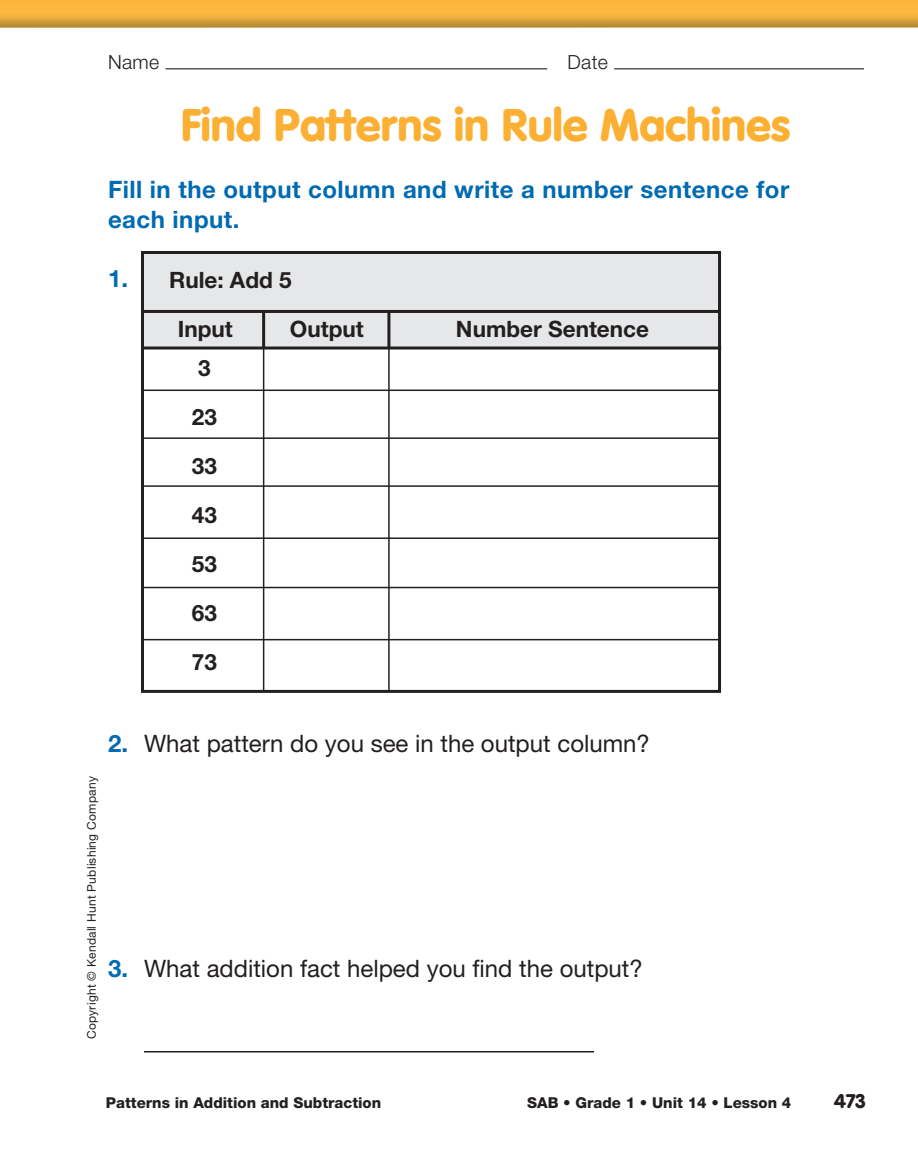
<style>
.page{position:relative;width:918px;height:1176px;background:#fff}
.page>*{position:absolute;margin:0;border:0;box-sizing:border-box;transform-origin:0 0}
.t1{font:900 45px "VAG Rounded Std";color:#fbb033}
.t2{font:24px "Helvetica Neue";color:#231f20}
.t3{font:700 24px/30px "Helvetica Neue";letter-spacing:.02em;color:#006bb2}
.t4{font:700 22.5px/49.1px "Helvetica Neue";color:#231f20}
.t5{font:300 19.5px "Helvetica Neue";letter-spacing:.02em;color:#231f20}
.t6{font:900 19.5px "VAG Rounded Std";color:#231f20}
.t7{font:800 15px "Helvetica Neue";color:#231f20}
.t8{font:12px "Helvetica Neue";letter-spacing:.02em;color:#231f20}
.s1{font-weight:700;color:#006bb2}
</style>
<div class="page">
<div style="left:0;top:0;width:918px;height:13px;background:#fcb73c"></div>
<img style="left:0;top:13px;width:918px;height:15px">
<hr style="left:166px;top:68px;width:381px;height:1px;background:#231f20">
<hr style="left:614px;top:68px;width:250px;height:1px;background:#231f20">
<hr style="left:144px;top:1050px;width:450px;height:2px;background:#231f20">
<svg style="left:141px;top:251px;width:581px;height:442px"></svg>
<hr style="left:263px;top:347px;width:1px;height:344px;background:#231f20">
<hr style="left:388px;top:347px;width:2px;height:344px;background:#231f20">
<hr style="left:262px;top:311px;width:3px;height:37px;background:#231f20">
<hr style="left:387px;top:311px;width:3px;height:37px;background:#231f20">
<hr style="left:143px;top:346px;width:578px;height:3px;background:#231f20">
<hr style="left:142px;top:389px;width:578px;height:2px;background:#231f20">
<hr style="left:142px;top:437px;width:578px;height:2px;background:#231f20">
<hr style="left:142px;top:485px;width:578px;height:1px;background:#231f20">
<hr style="left:142px;top:537px;width:578px;height:2px;background:#231f20">
<hr style="left:142px;top:586px;width:578px;height:2px;background:#231f20">
<hr style="left:142px;top:638px;width:578px;height:2px;background:#231f20">
<p class="t5" style="left:108px;top:55px;width:53px">Name</p>
<p class="t5" style="left:567px;top:55px;width:42px">Date</p>
<h1 class="t1" style="left:181px;top:106px;width:611px">Find Patterns in Rule Machines</h1>
<p class="t3" style="left:108px;top:177px;width:683px">Fill in the output column and write a number sentence for each input.</p>
<p class="t3" style="left:108px;top:265px;width:22px">1.</p>
<p class="t4" style="left:178px;top:257px;width:115px;text-indent:-9px">Rule: Add 5<br>Input</p>
<p class="t4" style="left:290px;top:306px;width:75px">Output</p>
<p class="t4" style="left:456px;top:306px;width:195px">Number Sentence</p>
<p class="t4" style="left:192px;top:345px;width:27px">3<br>23<br>33<br>43<br>53<br>63<br>73</p>
<p class="t8" style="left:87px;top:1038px;width:264px;rotate:-90deg">Copyright © Kendall Hunt Publishing Company</p>
<p class="t2" style="left:108px;top:735px;width:543px"><span class="s1">2.</span> What pattern do you see in the output column?</p>
<p class="t2" style="left:108px;top:960px;width:536px"><span class="s1">3.</span> What addition fact helped you find the output?</p>
<p class="t7" style="left:106px;top:1097px;width:277px">Patterns in Addition and Subtraction</p>
<p class="t7" style="left:527px;top:1097px;width:266px">SAB • Grade 1 • Unit 14 • Lesson 4</p>
<p class="t6" style="left:834px;top:1092px;width:33px">473</p>
</div>
